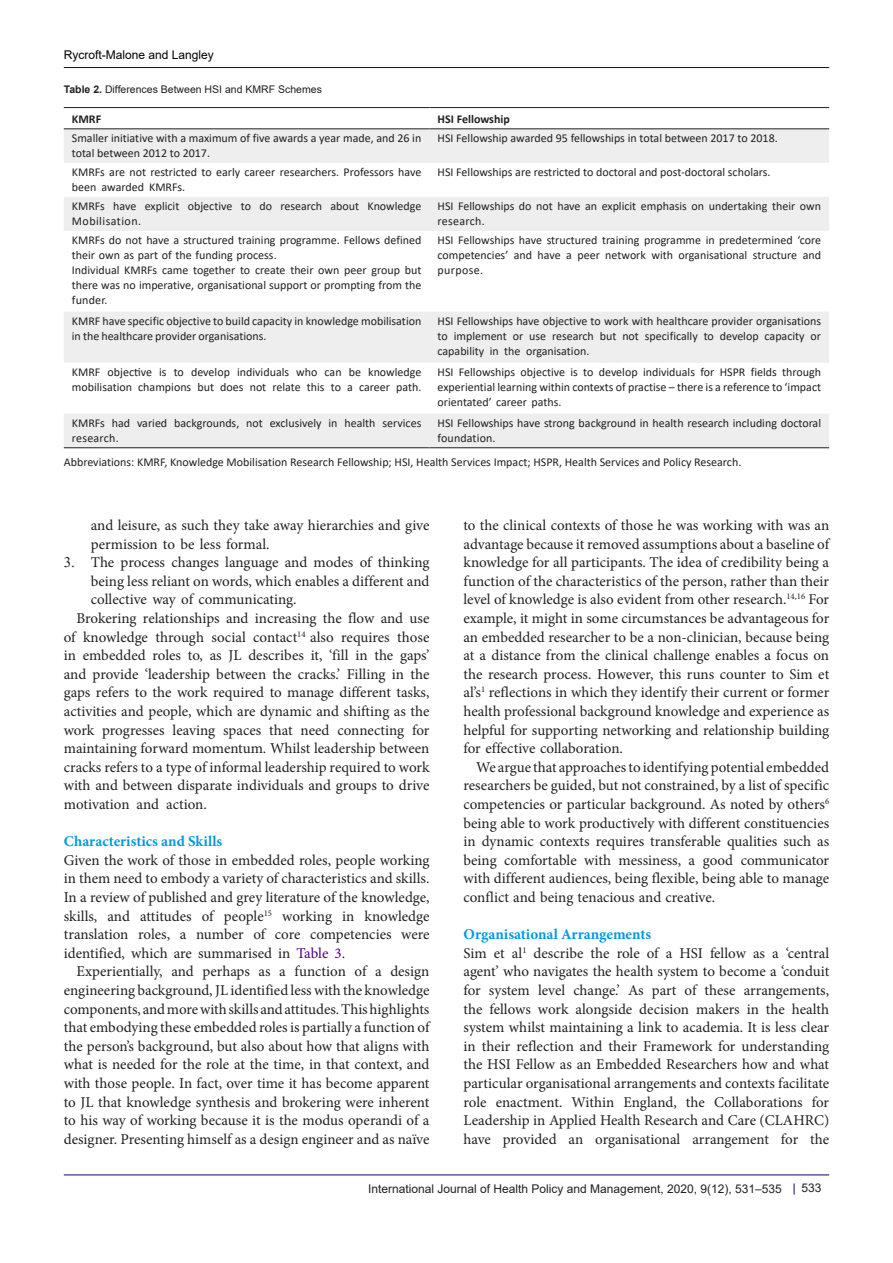
<style>
.page{position:relative;width:893px;height:1263px;background:#fff}
.page>*{position:absolute;margin:0;border:0;box-sizing:border-box;transform-origin:0 0}
.t1{font:15px/18.6px "Minion Pro";color:#231f20;text-align:justify}
.t2{font:700 15px "Minion Pro";color:#0099e5}
.t3{font:12px/15px "Calibri";color:#231f20}
.t4{font:12px "Arial";color:#231f20}
.t5{font:12px "Arial";color:#000001}
.t6{font:700 12px "Calibri";color:#231f20}
.t7{font:10.5px "Arial";color:#231f20}
.s1{font-weight:700}
.s2{color:#4b0082}
</style>
<div class="page">
<hr style="left:64px;top:67px;width:765px;height:1px;background:#190066">
<hr style="left:64px;top:1175px;width:765px;height:1px;background:#190066">
<svg style="left:64px;top:129px;width:765px;height:318px"></svg>
<hr style="left:64px;top:107px;width:365px;height:1px;background:#231f20">
<hr style="left:429px;top:107px;width:400px;height:1px;background:#231f20">
<hr style="left:64px;top:128px;width:365px;height:1px;background:#231f20">
<hr style="left:429px;top:128px;width:400px;height:1px;background:#231f20">
<hr style="left:64px;top:447px;width:365px;height:1px;background:#231f20">
<hr style="left:429px;top:447px;width:400px;height:1px;background:#231f20">
<p class="t5" style="left:64px;top:46px;width:152px">Rycroft-Malone and Langley</p>
<p class="t7" style="left:64px;top:82px;width:260px"><span class="s1">Table 2.</span> Differences Between HSI and KMRF Schemes</p>
<p class="t6" style="left:72px;top:110px;width:31px">KMRF</p>
<p class="t6" style="left:438px;top:110px;width:74px">HSI Fellowship</p>
<p class="t3" style="left:72px;top:130px;width:351px">Smaller initiative with a maximum of five awards a year made, and 26 in total between 2012 to 2017.</p>
<p class="t3" style="left:438px;top:130px;width:342px">HSI Fellowship awarded 95 fellowships in total between 2017 to 2018.</p>
<p class="t3" style="left:72px;top:164px;width:351px">KMRFs are not restricted to early career researchers. Professors have been awarded KMRFs.</p>
<p class="t3" style="left:438px;top:164px;width:334px">HSI Fellowships are restricted to doctoral and post-doctoral scholars.</p>
<p class="t3" style="left:72px;top:198px;width:351px">KMRFs have explicit objective to do research about Knowledge<br>Mobilisation.</p>
<p class="t3" style="left:438px;top:198px;width:385px">HSI Fellowships do not have an explicit emphasis on undertaking their own research.</p>
<p class="t3" style="left:72px;top:232px;width:351px">KMRFs do not have a structured training programme. Fellows defined their own as part of the funding process.</p>
<p class="t3" style="left:72px;top:262px;width:351px;text-align:justify">Individual KMRFs came together to create their own peer group but there was no imperative, organisational support or prompting from the funder.</p>
<p class="t3" style="left:438px;top:232px;width:385px;text-align:justify">HSI Fellowships have structured training programme in predetermined ‘core competencies’ and have a peer network with organisational structure and purpose.</p>
<p class="t3" style="left:72px;top:313px;width:351px">KMRF have specific objective to build capacity in knowledge mobilisation in the healthcare provider organisations.</p>
<p class="t3" style="left:438px;top:313px;width:385px;text-align:justify">HSI Fellowships have objective to work with healthcare provider organisations to implement or use research but not specifically to develop capacity or capability in the organisation.</p>
<p class="t3" style="left:72px;top:364px;width:351px">KMRF objective is to develop individuals who can be knowledge mobilisation champions but does not relate this to a career path.</p>
<p class="t3" style="left:438px;top:364px;width:385px;text-align:justify">HSI Fellowships objective is to develop individuals for HSPR fields through experiential learning within contexts of practise – there is a reference to ‘impact orientated’ career paths.</p>
<p class="t3" style="left:72px;top:415px;width:351px">KMRFs had varied backgrounds, not exclusively in health services research.</p>
<p class="t3" style="left:438px;top:415px;width:385px">HSI Fellowships have strong background in health research including doctoral foundation.</p>
<p class="t3" style="left:64px;top:454px;width:679px">Abbreviations: KMRF, Knowledge Mobilisation Research Fellowship; HSI, Health Services Impact; HSPR, Health Services and Policy Research.</p>
<p class="t1" style="left:91px;top:516px;width:340px">and leisure, as such they take away hierarchies and give permission to be less formal.</p>
<p class="t1" style="left:91px;top:553px;width:340px;text-indent:-27px">✓ The process changes language and modes of thinking being less reliant on words, which enables a different and collective way of communicating.</p>
<p class="t1" style="left:64px;top:609px;width:367px;text-indent:13px">Brokering relationships and increasing the flow and use of knowledge through social contact<sup>14</sup> also requires those in embedded roles to, as JL describes it, ‘fill in the gaps’ and provide ‘leadership between the cracks.’ Filling in the gaps refers to the work required to manage different tasks, activities and people, which are dynamic and shifting as the work progresses leaving spaces that need connecting for maintaining forward momentum. Whilst leadership between cracks refers to a type of informal leadership required to work with and between disparate individuals and groups to drive motivation and action.</p>
<p class="t2" style="left:64px;top:831px;width:160px">Characteristics and Skills</p>
<p class="t1" style="left:64px;top:851px;width:367px">Given the work of those in embedded roles, people working in them need to embody a variety of characteristics and skills.<br>In a review of published and grey literature of the knowledge, skills, and attitudes of people<sup>15</sup> working in knowledge translation roles, a number of core competencies were identified, which are summarised in <span class="s2">Table 3</span>.</p>
<p class="t1" style="left:64px;top:962px;width:367px;text-indent:13px">Experientially, and perhaps as a function of a design engineering background, JL identified less with the knowledge components, and more with skills and attitudes. This highlights that embodying these embedded roles is partially a function of the person’s background, but also about how that aligns with what is needed for the role at the time, in that context, and with those people. In fact, over time it has become apparent to JL that knowledge synthesis and brokering were inherent to his way of working because it is the modus operandi of a designer. Presenting himself as a design engineer and as naïve</p>
<p class="t1" style="left:463px;top:516px;width:367px">to the clinical contexts of those he was working with was an advantage because it removed assumptions about a baseline of knowledge for all participants. The idea of credibility being a function of the characteristics of the person, rather than their level of knowledge is also evident from other research.<sup>14,16</sup> For example, it might in some circumstances be advantageous for an embedded researcher to be a non-clinician, because being at a distance from the clinical challenge enables a focus on the research process. However, this runs counter to Sim et al’s<sup>1</sup> reflections in which they identify their current or former health professional background knowledge and experience as helpful for supporting networking and relationship building for effective collaboration.</p>
<p class="t1" style="left:463px;top:758px;width:367px;text-indent:13px">We argue that approaches to identifying potential embedded researchers be guided, but not constrained, by a list of specific competencies or particular background. As noted by others<sup>6 </sup>being able to work productively with different constituencies in dynamic contexts requires transferable qualities such as being comfortable with messiness, a good communicator with different audiences, being flexible, being able to manage conflict and being tenacious and creative.</p>
<p class="t2" style="left:463px;top:924px;width:189px">Organisational Arrangements</p>
<p class="t1" style="left:463px;top:944px;width:367px">Sim et al<sup>1</sup> describe the role of a HSI fellow as a ‘central agent’ who navigates the health system to become a ‘conduit for system level change.’ As part of these arrangements, the fellows work alongside decision makers in the health system whilst maintaining a link to academia. It is less clear in their reflection and their Framework for understanding the HSI Fellow as an Embedded Researchers how and what particular organisational arrangements and contexts facilitate role enactment. Within England, the Collaborations for Leadership in Applied Health Research and Care (CLAHRC) have provided an organisational arrangement for the</p>
<p class="t4" style="left:368px;top:1180px;width:415px">International Journal of Health Policy and Management, 2020, 9(12), 531–535</p>
<p class="t4" style="left:801px;top:1180px;width:22px">533</p>
</div>
